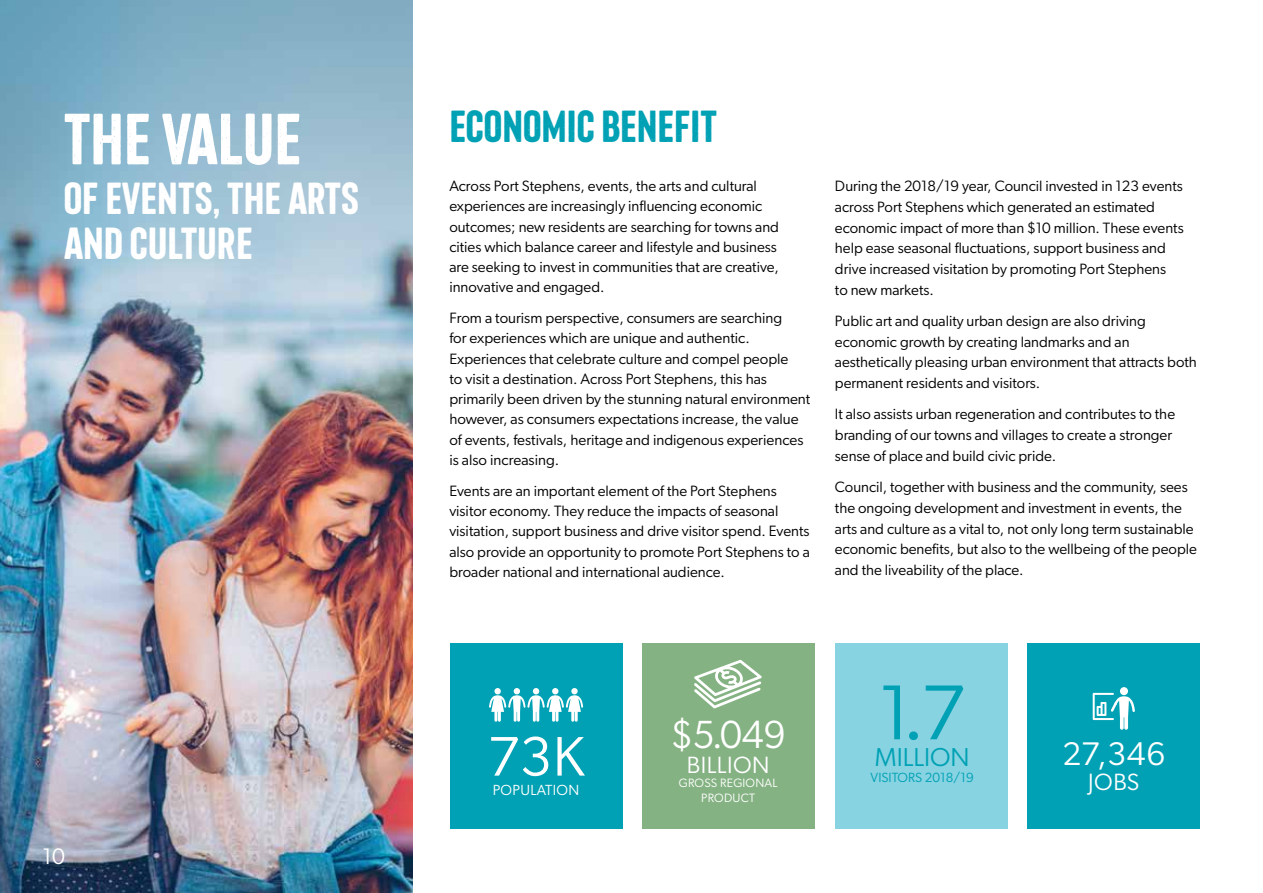
<style>
.page{position:relative;width:1263px;height:893px;background:#fff}
.page>*{position:absolute;margin:0;border:0;box-sizing:border-box;transform-origin:0 0}
.t1{font:78px "Gibson";color:#00a1b4}
.t2{font:72.6px "Port Stephens Headline";color:#fff}
.t3{font:55.8px "Gibson";color:#fff}
.t4{font:45px/45px "Port Stephens Headline";color:#fff}
.t5{font:45px "Port Stephens Headline";color:#00a1b4}
.t6{font:39.3px "Gibson";color:#fff}
.t7{font:32.85px "Gibson";color:#fff}
.t8{font:25.95px "Gibson";color:#00a1b4}
.t9{font:23.55px "Gibson";letter-spacing:.02em;color:#fff}
.t10{font:22.5px "Gibson";color:#fff}
.t11{font:15px/20.2px "Gibson";color:#000}
.t12{font:14.7px "Gibson";letter-spacing:.02em;color:#fff}
.t13{font:13.35px "Gibson";color:#00a1b4}
.t14{font:12.15px/14.5px "Gibson";letter-spacing:.02em;color:#fff;text-align:center}
</style>
<div class="page">
<img style="left:0;top:0;width:412px;height:893px">
<div style="left:642px;top:643px;width:172px;height:186px;background:#84b282"></div>
<div style="left:450px;top:643px;width:172px;height:186px;background:#00a1b4"></div>
<div style="left:835px;top:643px;width:173px;height:186px;background:#87d3e2"></div>
<div style="left:1028px;top:643px;width:172px;height:186px;background:#00a1b4"></div>
<div style="left:1120px;top:687px;width:8px;height:8px;background:#fff;border-radius:50%"></div>
<svg style="left:1093px;top:693px;width:42px;height:37px"></svg>
<svg style="left:489px;top:688px;width:94px;height:34px"></svg>
<svg style="left:694px;top:660px;width:68px;height:48px"></svg>
<h2 class="t2" style="left:64px;top:101px;width:239px">THE VALUE</h2>
<h3 class="t5" style="left:449px;top:103px;width:269px">ECONOMIC BENEFIT</h3>
<h3 class="t4" style="left:64px;top:177px;width:297px">OF EVENTS, THE ARTS<br>AND CULTURE</h3>
<p class="t11" style="left:449px;top:176px;width:331px">Across Port Stephens, events, the arts and cultural experiences are increasingly influencing economic outcomes; new residents are searching for towns and cities which balance career and lifestyle and business are seeking to invest in communities that are creative, innovative and engaged.</p>
<p class="t11" style="left:449px;top:308px;width:362px">From a tourism perspective, consumers are searching<br>for experiences which are unique and authentic.<br>Experiences that celebrate culture and compel people<br>to visit a destination. Across Port Stephens, this has primarily been driven by the stunning natural environment however, as consumers expectations increase, the value of events, festivals, heritage and indigenous experiences is also increasing.</p>
<p class="t11" style="left:449px;top:480px;width:362px">Events are an important element of the Port Stephens visitor economy. They reduce the impacts of seasonal visitation, support business and drive visitor spend. Events also provide an opportunity to promote Port Stephens to a broader national and international audience.</p>
<p class="t11" style="left:835px;top:175px;width:350px;line-height:20.7px">During the 2018/19 year, Council invested in 123 events across Port Stephens which generated an estimated economic impact of more than $10 million. These events help ease seasonal fluctuations, support business and drive increased visitation by promoting Port Stephens<br>to new markets.</p>
<p class="t11" style="left:835px;top:310px;width:363px;line-height:20.7px">Public art and quality urban design are also driving economic growth by creating landmarks and an aesthetically pleasing urban environment that attracts both permanent residents and visitors.</p>
<p class="t11" style="left:835px;top:404px;width:342px;line-height:20.7px">It also assists urban regeneration and contributes to the branding of our towns and villages to create a stronger sense of place and build civic pride.</p>
<p class="t11" style="left:835px;top:476px;width:364px;line-height:20.7px">Council, together with business and the community, sees the ongoing development and investment in events, the arts and culture as a vital to, not only long term sustainable economic benefits, but also to the wellbeing of the people and the liveability of the place.</p>
<h3 class="t10" style="left:43px;top:843px;width:24px">10</h3>
<h3 class="t3" style="left:488px;top:723px;width:98px">73K</h3>
<p class="t12" style="left:493px;top:781px;width:88px">POPULATION</p>
<h3 class="t6" style="left:671px;top:711px;width:116px">$5.049</h3>
<h3 class="t9" style="left:687px;top:750px;width:84px">BILLION</h3>
<p class="t14" style="left:679px;top:776px;width:100px">GROSS REGIONAL<br>PRODUCT</p>
<h1 class="t1" style="left:879px;top:665px;width:88px">1.7</h1>
<h3 class="t8" style="left:875px;top:742px;width:97px">MILLION</h3>
<p class="t13" style="left:871px;top:770px;width:105px">VISITORS 2018/19</p>
<h3 class="t7" style="left:1062px;top:734px;width:104px">27,346</h3>
<h3 class="t9" style="left:1088px;top:767px;width:53px">JOBS</h3>
</div>
